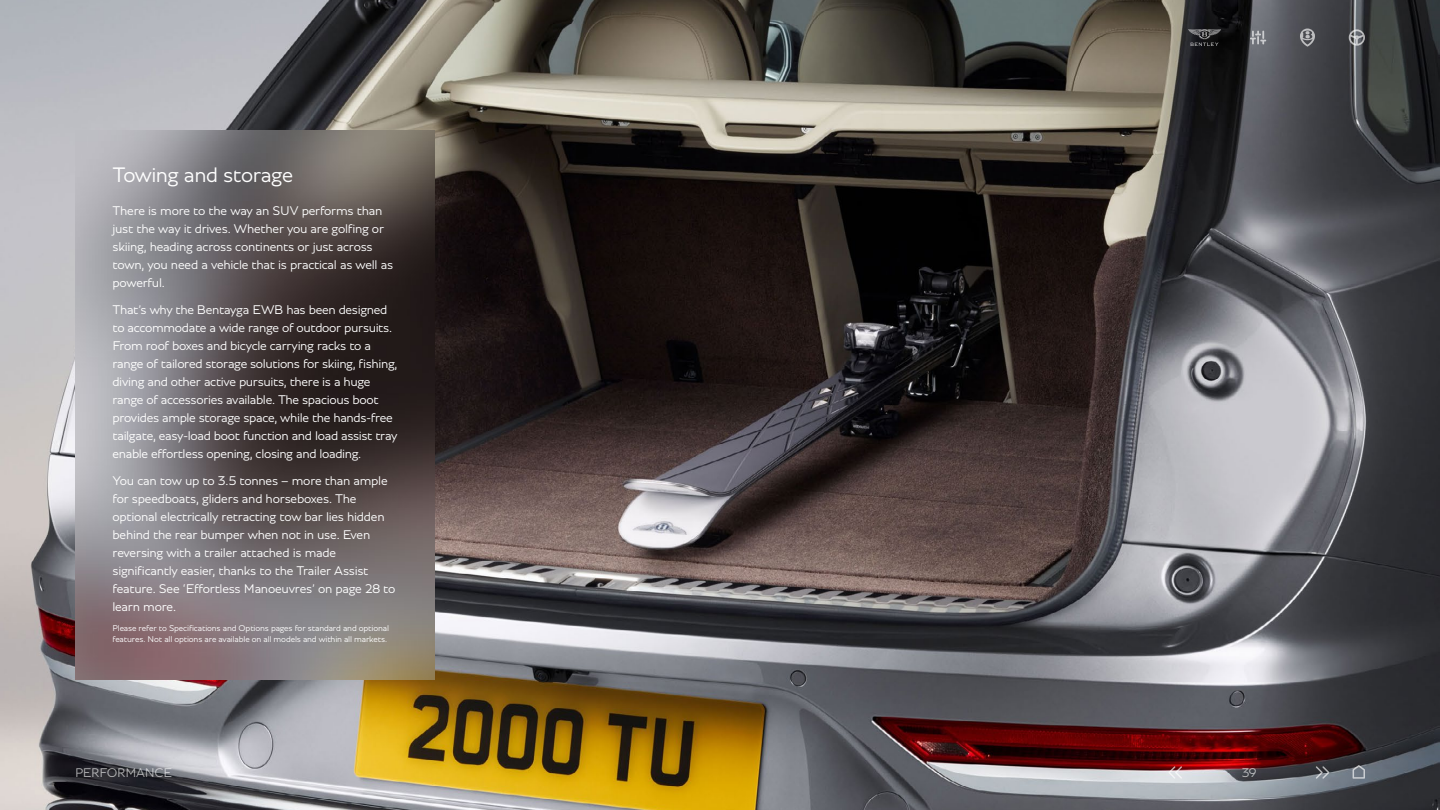
<style>
.page{position:relative;width:1440px;height:810px;background:#fff}
.page>*{position:absolute;margin:0;border:0;box-sizing:border-box;transform-origin:0 0}
.t1{font:300 22.5px "Bentley";letter-spacing:-.03em;color:#fff}
.t2{font:300 13.5px/18px "Bentley";letter-spacing:-.025em;color:#fff}
.t3{font:300 9px/10.8px "Bentley";letter-spacing:-.02em;color:#fff}
</style>
<div class="page">
<img style="left:0;top:0;width:1440px;height:810px">
<img style="left:75px;top:130px;width:360px;height:550px">
<svg style="left:1250px;top:31px;width:16px;height:13px"></svg>
<svg style="left:1349px;top:29px;width:16px;height:17px"></svg>
<svg style="left:1300px;top:29px;width:15px;height:18px"></svg>
<svg style="left:1188px;top:29px;width:33px;height:17px"></svg>
<svg style="left:1316px;top:766px;width:13px;height:13px"></svg>
<svg style="left:1168px;top:766px;width:14px;height:13px"></svg>
<svg style="left:1353px;top:765px;width:12px;height:14px"></svg>
<h1 class="t1" style="left:112px;top:160px;width:182px">Towing and storage</h1>
<p class="t2" style="left:112px;top:202px;width:282px">There is more to the way an SUV performs than just the way it drives. Whether you are golfing or skiing, heading across continents or just across town, you need a vehicle that is practical as well as powerful.</p>
<p class="t2" style="left:112px;top:301px;width:287px">That’s why the Bentayga EWB has been designed to accommodate a wide range of outdoor pursuits.<br>From roof boxes and bicycle carrying racks to a range of tailored storage solutions for skiing, fishing, diving and other active pursuits, there is a huge range of accessories available. The spacious boot provides ample storage space, while the hands-free tailgate, easy-load boot function and load assist tray enable effortless opening, closing and loading.</p>
<p class="t2" style="left:112px;top:472px;width:285px">You can tow up to 3. 5 tonnes – more than ample for speedboats, gliders and horseboxes. The optional electrically retracting tow bar lies hidden behind the rear bumper when not in use. Even reversing with a trailer attached is made significantly easier, thanks to the Trailer Assist feature. See ‘Effortless Manoeuvres’ on page 28 to learn more.</p>
<p class="t3" style="left:112px;top:623px;width:278px">Please refer to Specifications and Options pages for standard and optional features. Not all options are available on all models and within all markets.</p>
<p class="t2" style="left:75px;top:764px;width:99px">PERFORMANCE</p>
<p class="t2" style="left:1241px;top:764px;width:17px">39</p>
</div>
